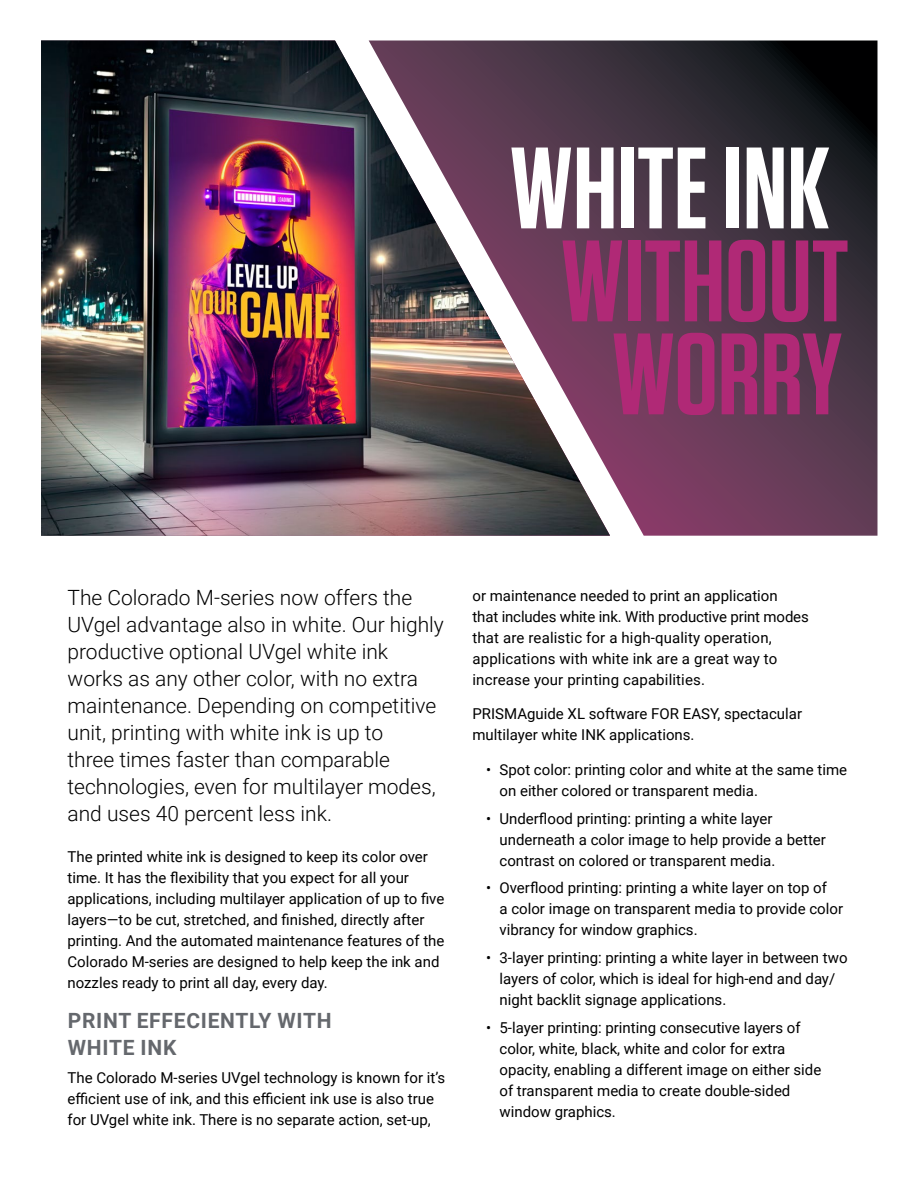
<style>
.page{position:relative;width:918px;height:1188px;background:#fff}
.page>*{position:absolute;margin:0;border:0;box-sizing:border-box;transform-origin:0 0}
.t1{font:600 115.5px/93px "Tungsten";color:#b02976;text-align:center}
.t2{font:600 115.5px "Tungsten";color:#fff}
.t3{font:300 21px/27px "Roboto";color:#000001}
.t4{font:700 21px/27px "Roboto";letter-spacing:.035em;color:#65686d}
.t5{font:15px/21px "Roboto";color:#000001}
</style>
<div class="page">
<img style="left:41px;top:40px;width:328px;height:496px">
<svg style="left:369px;top:40px;width:509px;height:496px;background:#5e4856"></svg>
<h1 class="t2" style="left:509px;top:127px;width:321px">WHITE INK</h1>
<h1 class="t1" style="left:560px;top:237px;width:290px">WITHOUT<br>WORRY</h1>
<p class="t3" style="left:68px;top:584px;width:378px">The Colorado M-series now offers the UVgel advantage also in white. Our highly productive optional UVgel white ink works as any other color, with no extra maintenance. Depending on competitive unit, printing with white ink is up to<br>three times faster than comparable technologies, even for multilayer modes, and uses 40 percent less ink.</p>
<p class="t5" style="left:68px;top:845px;width:378px">The printed white ink is designed to keep its color over time. It has the flexibility that you expect for all your applications, including multilayer application of up to five layers—to be cut, stretched, and finished, directly after printing. And the automated maintenance features of the Colorado M-series are designed to help keep the ink and nozzles ready to print all day, every day.</p>
<h2 class="t4" style="left:68px;top:1007px;width:265px">PRINT EFFECIENTLY WITH<br>WHITE INK</h2>
<p class="t5" style="left:68px;top:1067px;width:379px">The Colorado M-series UVgel technology is known for it’s efficient use of ink, and this efficient ink use is also true for UVgel white ink. There is no separate action, set-up,</p>
<p class="t5" style="left:472px;top:585px;width:338px">or maintenance needed to print an application<br>that includes white ink. With productive print modes that are realistic for a high-quality operation, applications with white ink are a great way to increase your printing capabilities.</p>
<p class="t5" style="left:472px;top:703px;width:331px">PRISMAguide XL software FOR EASY, spectacular multilayer white INK applications.</p>
<p class="t5" style="left:500px;top:759px;width:349px;text-indent:-14px">• Spot color: printing color and white at the same time on either colored or transparent media.</p>
<p class="t5" style="left:500px;top:807px;width:328px;text-indent:-14px">• Underflood printing: printing a white layer underneath a color image to help provide a better contrast on colored or transparent media.</p>
<p class="t5" style="left:500px;top:877px;width:345px;text-indent:-14px">• Overflood printing: printing a white layer on top of<br>a color image on transparent media to provide color vibrancy for window graphics.</p>
<p class="t5" style="left:500px;top:947px;width:350px;text-indent:-14px">• 3-layer printing: printing a white layer in between two layers of color, which is ideal for high-end and day/ night backlit signage applications.</p>
<p class="t5" style="left:500px;top:1017px;width:323px;text-indent:-14px">• 5-layer printing: printing consecutive layers of color, white, black, white and color for extra opacity, enabling a different image on either side of transparent media to create double-sided window graphics.</p>
</div>
